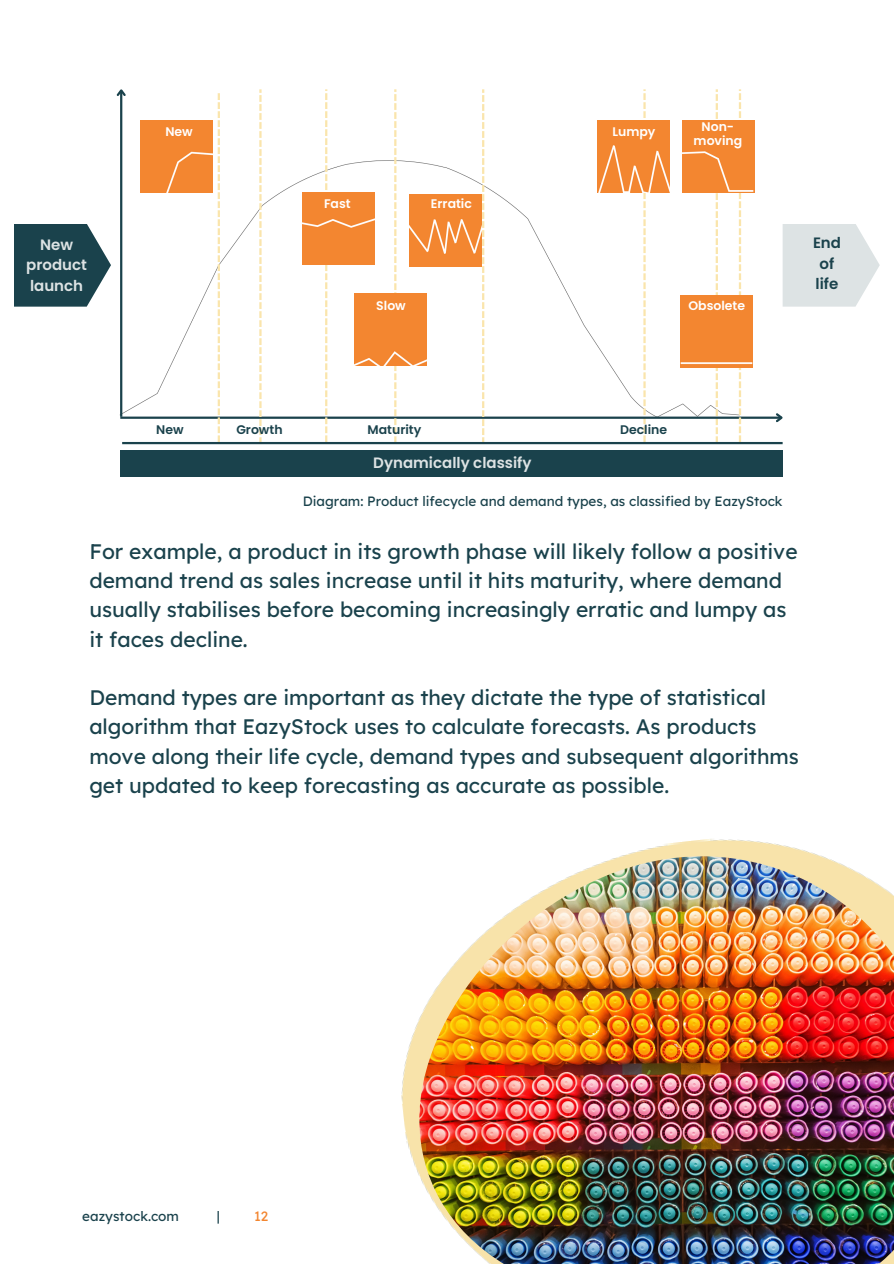
<style>
.page{position:relative;width:894px;height:1264px;background:#fff}
.page>*{position:absolute;margin:0;border:0;box-sizing:border-box;transform-origin:0 0}
.t1{font:21px/29.2px "Lexend";color:#1a424c}
.t2{font:600 15px/20.2px "Poppins";color:#dde3e4;text-align:center}
.t3{font:600 15px/20.2px "Poppins";color:#1a424c;text-align:center}
.t4{font:13.5px "Lexend";color:#1a424c}
.t5{font:13.5px "Lexend";color:#f38630}
.t6{font:600 12.45px/14.5px "Poppins";color:#fff;text-align:center}
.t7{font:600 12.45px "Poppins";color:#1a424c}
</style>
<div class="page">
<img style="left:401px;top:839px;width:421px;height:336px">
<img style="left:419px;top:856px;width:474px;height:407px">
<img style="left:119px;top:145px;width:636px;height:282px">
<svg style="left:643px;top:89px;width:2px;height:353px"></svg>
<img style="left:597px;top:120px;width:72px;height:72px">
<svg style="left:715px;top:89px;width:2px;height:353px"></svg>
<hr style="left:120px;top:90px;width:2px;height:327px;background:#1a424c">
<svg style="left:116px;top:89px;width:10px;height:9px"></svg>
<hr style="left:120px;top:416px;width:661px;height:3px;background:#1a424c">
<svg style="left:773px;top:413px;width:10px;height:10px"></svg>
<svg style="left:218px;top:93px;width:2px;height:349px"></svg>
<svg style="left:259px;top:89px;width:2px;height:353px"></svg>
<svg style="left:325px;top:89px;width:2px;height:353px"></svg>
<svg style="left:394px;top:89px;width:2px;height:353px"></svg>
<svg style="left:482px;top:89px;width:2px;height:353px"></svg>
<svg style="left:738px;top:89px;width:2px;height:353px"></svg>
<div style="left:140px;top:120px;width:72px;height:72px;background:#f38630"></div>
<div style="left:302px;top:192px;width:72px;height:72px;background:#f38630"></div>
<img style="left:410px;top:194px;width:72px;height:72px">
<div style="left:354px;top:293px;width:72px;height:72px;background:#f38630"></div>
<div style="left:682px;top:120px;width:72px;height:72px;background:#f38630"></div>
<div style="left:680px;top:295px;width:72px;height:72px;background:#f38630"></div>
<hr style="left:122px;top:442px;width:660px;height:2px;background:#1a424c">
<div style="left:120px;top:450px;width:662px;height:26px;background:#1a424c"></div>
<svg style="left:14px;top:224px;width:97px;height:82px"></svg>
<svg style="left:782px;top:224px;width:97px;height:82px"></svg>
<h3 class="t6" style="left:165px;top:124px;width:29px">New</h3>
<h1 class="t6" style="left:324px;top:196px;width:28px">Fast</h1>
<h1 class="t6" style="left:431px;top:196px;width:42px">Erratic</h1>
<p class="t6" style="left:612px;top:124px;width:45px">Lumpy</p>
<p class="t6" style="left:693px;top:119px;width:50px">Non&shy;moving</p>
<p class="t2" style="left:26px;top:234px;width:62px">New product launch</p>
<p class="t3" style="left:812px;top:233px;width:30px">End of</p>
<p class="t3" style="left:815px;top:273px;width:24px">life</p>
<h2 class="t6" style="left:376px;top:298px;width:31px">Slow</h2>
<h3 class="t6" style="left:688px;top:298px;width:58px">Obsolete</h3>
<p class="t7" style="left:156px;top:421px;width:29px">New</p>
<p class="t7" style="left:236px;top:421px;width:48px">Growth</p>
<p class="t7" style="left:367px;top:421px;width:55px">Maturity</p>
<p class="t7" style="left:620px;top:421px;width:49px">Decline</p>
<p class="t2" style="left:373px;top:452px;width:160px">Dynamically classify</p>
<h2 class="t4" style="left:302px;top:492px;width:481px">Diagram: Product lifecycle and demand types, as classified by EazyStock</h2>
<p class="t1" style="left:89px;top:536px;width:709px">For example, a product in its growth phase will likely follow a positive demand trend as sales increase until it hits maturity, where demand usually stabilises before becoming increasingly erratic and lumpy as it faces decline.</p>
<p class="t1" style="left:89px;top:682px;width:710px">Demand types are important as they dictate the type of statistical algorithm that EazyStock uses to calculate forecasts. As products move along their life cycle, demand types and subsequent algorithms get updated to keep forecasting as accurate as possible.</p>
<p class="t4" style="left:82px;top:1206px;width:98px">eazystock.com</p>
<p class="t4" style="left:217px;top:1206px;width:5px">|</p>
<p class="t5" style="left:254px;top:1206px;width:16px">12</p>
</div>
